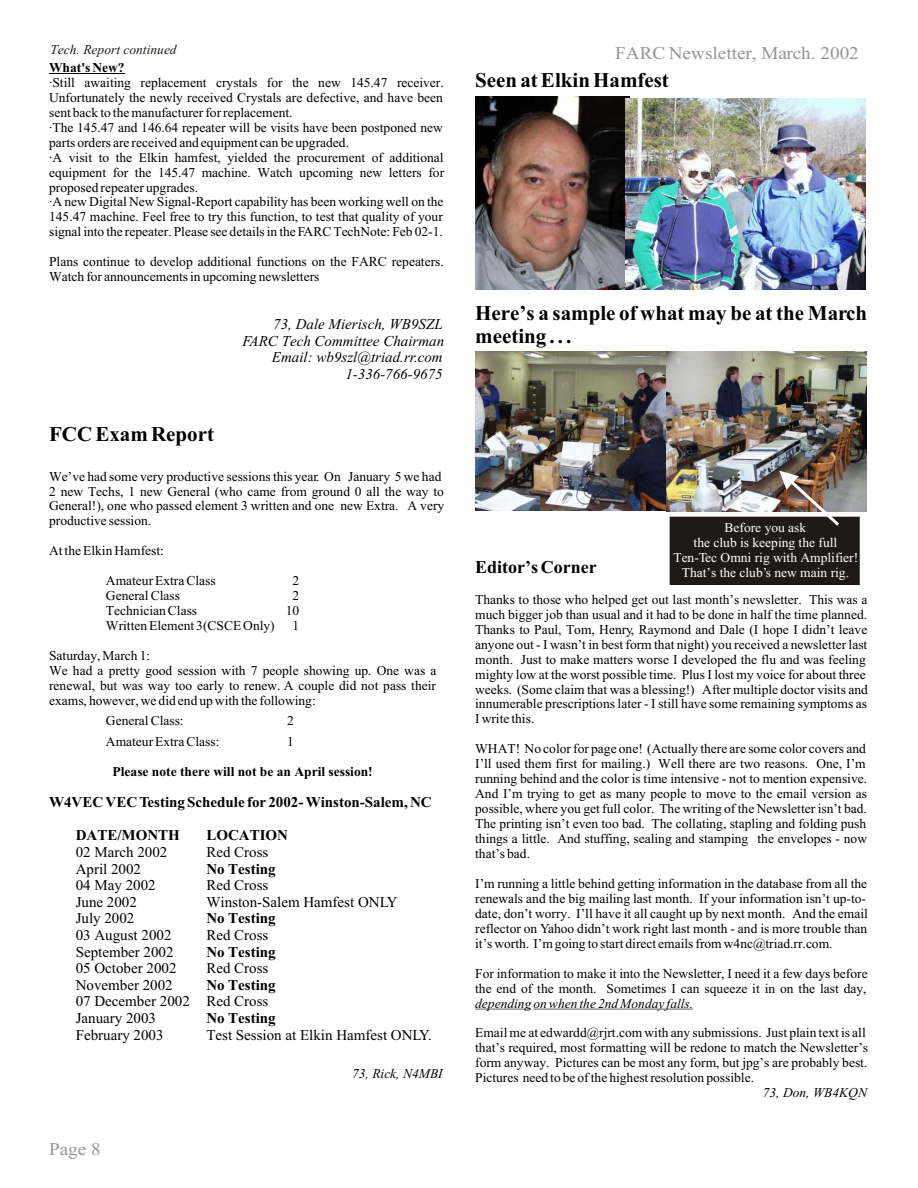
<style>
.page{position:relative;width:918px;height:1188px;background:#fff}
.page>*{position:absolute;margin:0;border:0;box-sizing:border-box;transform-origin:0 0}
.t1{font:700 21px/23.2px "Times New Roman";color:#000}
.t2{font:18px "Times New Roman";color:#969494;scale:1.07 1}
.t3{font:700 18px "Times New Roman";color:#000}
.t4{font:15px/16.6px "Times New Roman";color:#000}
.t5{font:700 15px "Times New Roman";color:#000}
.t6{font:italic 15px/16.6px "Times New Roman";color:#000;text-align:right}
.t7{font:13.5px/15px "Times New Roman";color:#000}
.t8{font:13.5px/15px "Times New Roman";color:#fff;text-align:center}
.t9{font:italic 13.5px "Times New Roman";color:#000}
.t10{font:700 13.5px "Times New Roman";color:#000}
.t11{font:italic 13.5px "Times New Roman";color:#1f1a17}
</style>
<div class="page">
<hr style="left:49px;top:73px;width:76px;height:1px;background:#000">
<hr style="left:475px;top:1009px;width:56px;height:1px;background:#000">
<hr style="left:533px;top:1009px;width:160px;height:1px;background:#000">
<img style="left:476px;top:97px;width:154px;height:193px">
<img style="left:626px;top:98px;width:240px;height:192px">
<img style="left:475px;top:352px;width:191px;height:159px">
<img style="left:666px;top:352px;width:200px;height:159px">
<div style="left:670px;top:517px;width:190px;height:68px;background:#1f1a17"></div>
<img style="left:779px;top:471px;width:60px;height:55px">
<p class="t11" style="left:50px;top:45px;width:128px">Tech. Report continued</p>
<p class="t10" style="left:49px;top:63px;width:77px">What's New?</p>
<p class="t7" style="left:49px;top:76px;width:397px">·Still awaiting replacement crystals for the new 145.47 receiver.<br>Unfortunately the newly received Crystals are defective, and have been sent back to the manufacturer for replacement.<br>·The 145.47 and 146.64 repeater will be visits have been postponed new parts orders are received and equipment can be upgraded.<br>·A visit to the Elkin hamfest, yielded the procurement of additional equipment for the 145.47 machine. Watch upcoming new letters for proposed repeater upgrades.<br>·A new Digital New Signal-Report capability has been working well on the 145.47 machine. Feel free to try this function, to test that quality of your signal into the repeater. Please see details in the FARC TechNote: Feb 02-1.</p>
<p class="t7" style="left:49px;top:256px;width:396px">Plans continue to develop additional functions on the FARC repeaters.<br>Watch for announcements in upcoming newsletters</p>
<p class="t6" style="left:242px;top:317px;width:203px">73, Dale Mierisch, WB9SZL<br>FARC Tech Committee Chairman<br>Email: wb9szl@triad.rr.com<br>1-336-766-9675</p>
<h1 class="t1" style="left:49px;top:424px;width:166px">FCC Exam Report</h1>
<p class="t7" style="left:49px;top:470px;width:397px">We’ve had some very productive sessions this year. On January 5 we had 2 new Techs, 1 new General (who came from ground 0 all the way to General!), one who passed element 3 written and one new Extra. A very productive session.</p>
<p class="t7" style="left:49px;top:545px;width:116px">At the Elkin Hamfest:</p>
<p class="t7" style="left:106px;top:575px;width:111px">Amateur Extra Class</p>
<p class="t7" style="left:293px;top:575px;width:8px">2</p>
<p class="t7" style="left:106px;top:589px;width:76px">General Class</p>
<p class="t7" style="left:293px;top:589px;width:8px">2</p>
<p class="t7" style="left:106px;top:604px;width:93px">Technician Class</p>
<p class="t7" style="left:286px;top:604px;width:15px">10</p>
<p class="t7" style="left:106px;top:619px;width:170px">Written Element 3(CSCE Only)</p>
<p class="t7" style="left:293px;top:619px;width:8px">1</p>
<p class="t7" style="left:49px;top:649px;width:389px">Saturday, March 1:<br>We had a pretty good session with 7 people showing up. One was a renewal, but was way too early to renew. A couple did not pass their exams, however, we did end up with the following:</p>
<p class="t7" style="left:106px;top:715px;width:79px">General Class:</p>
<p class="t7" style="left:287px;top:715px;width:8px">2</p>
<p class="t7" style="left:106px;top:735px;width:115px">Amateur Extra Class:</p>
<p class="t7" style="left:287px;top:735px;width:8px">1</p>
<p class="t10" style="left:113px;top:767px;width:262px">Please note there will not be an April session!</p>
<p class="t5" style="left:49px;top:797px;width:384px">W4VEC VEC Testing Schedule for 2002- Winston-Salem, NC</p>
<p class="t5" style="left:76px;top:830px;width:106px">DATE/MONTH</p>
<p class="t5" style="left:206px;top:830px;width:83px">LOCATION</p>
<p class="t4" style="left:76px;top:845px;width:93px">02 March 2002</p>
<p class="t4" style="left:206px;top:845px;width:64px">Red Cross</p>
<p class="t4" style="left:76px;top:862px;width:67px">April 2002</p>
<p class="t5" style="left:206px;top:863px;width:71px">No Testing</p>
<p class="t4" style="left:76px;top:878px;width:81px">04 May 2002</p>
<p class="t4" style="left:206px;top:878px;width:64px">Red Cross</p>
<p class="t4" style="left:76px;top:895px;width:63px">June 2002</p>
<p class="t4" style="left:206px;top:895px;width:193px">Winston-Salem Hamfest ONLY</p>
<p class="t4" style="left:76px;top:912px;width:60px">July 2002</p>
<p class="t5" style="left:206px;top:913px;width:71px">No Testing</p>
<p class="t4" style="left:76px;top:928px;width:97px">03 August 2002</p>
<p class="t4" style="left:206px;top:928px;width:64px">Red Cross</p>
<p class="t4" style="left:76px;top:945px;width:99px">September 2002</p>
<p class="t5" style="left:206px;top:947px;width:71px">No Testing</p>
<p class="t4" style="left:76px;top:961px;width:102px">05 October 2002</p>
<p class="t4" style="left:206px;top:961px;width:64px">Red Cross</p>
<p class="t4" style="left:76px;top:978px;width:99px">November 2002</p>
<p class="t5" style="left:206px;top:980px;width:71px">No Testing</p>
<p class="t4" style="left:76px;top:995px;width:194px">07 December 2002 Red Cross<br>January 2003</p>
<p class="t5" style="left:206px;top:1013px;width:71px">No Testing</p>
<p class="t4" style="left:76px;top:1028px;width:89px">February 2003</p>
<p class="t4" style="left:206px;top:1028px;width:227px">Test Session at Elkin Hamfest ONLY.</p>
<p class="t9" style="left:352px;top:1069px;width:92px">73, Rick, N4MBI</p>
<h2 class="t2" style="left:49px;top:1143px;width:50px">Page 8</h2>
<h2 class="t2" style="left:615px;top:47px;width:229px">FARC Newsletter, March. 2002</h2>
<h1 class="t1" style="left:475px;top:71px;width:195px">Seen at Elkin Hamfest</h1>
<h1 class="t1" style="left:475px;top:303px;width:393px">Here’s a sample of what may be at the March meeting . . .</h1>
<p class="t8" style="left:673px;top:521px;width:186px">Before you ask<br>the club is keeping the full<br>Ten-Tec Omni rig with Amplifier!<br>That’s the club’s new main rig.</p>
<h2 class="t3" style="left:475px;top:561px;width:123px">Editor’s Corner</h2>
<p class="t7" style="left:475px;top:593px;width:394px">Thanks to those who helped get out last month’s newsletter. This was a much bigger job than usual and it had to be done in half the time planned.<br>Thanks to Paul, Tom, Henry, Raymond and Dale (I hope I didn’t leave anyone out - I wasn’t in best form that night) you received a newsletter last month. Just to make matters worse I developed the flu and was feeling mighty low at the worst possible time. Plus I lost my voice for about three weeks. (Some claim that was a blessing!) After multiple doctor visits and innumerable prescriptions later - I still have some remaining symptoms as I write this.</p>
<p class="t7" style="left:475px;top:743px;width:393px;text-align:justify">WHAT! No color for page one! (Actually there are some color covers and I’ll used them first for mailing.) Well there are two reasons. One, I’m running behind and the color is time intensive - not to mention expensive.<br>And I’m trying to get as many people to move to the email version as possible, where you get full color. The writing of the Newsletter isn’t bad.<br>The printing isn’t even too bad. The collating, stapling and folding push things a little. And stuffing, sealing and stamping the envelopes - now that’s bad.</p>
<p class="t7" style="left:475px;top:877px;width:394px">I’m running a little behind getting information in the database from all the renewals and the big mailing last month. If your information isn’t up-to&shy;date, don’t worry. I’ll have it all caught up by next month. And the email reflector on Yahoo didn’t work right last month - and is more trouble than it’s worth. I’m going to start direct emails from w4nc@triad.rr.com.</p>
<p class="t7" style="left:475px;top:967px;width:394px">For information to make it into the Newsletter, I need it a few days before the end of the month. Sometimes I can squeeze it in on the last day,</p>
<p class="t9" style="left:475px;top:998px;width:220px">depending on when the 2nd Monday falls.</p>
<p class="t7" style="left:475px;top:1027px;width:394px">Email me at edwardd@rjrt.com with any submissions. Just plain text is all that’s required, most formatting will be redone to match the Newsletter’s form anyway. Pictures can be most any form, but jpg’s are probably best.<br>Pictures need to be of the highest resolution possible.</p>
<p class="t9" style="left:763px;top:1088px;width:106px">73, Don, WB4KQN</p>
</div>
